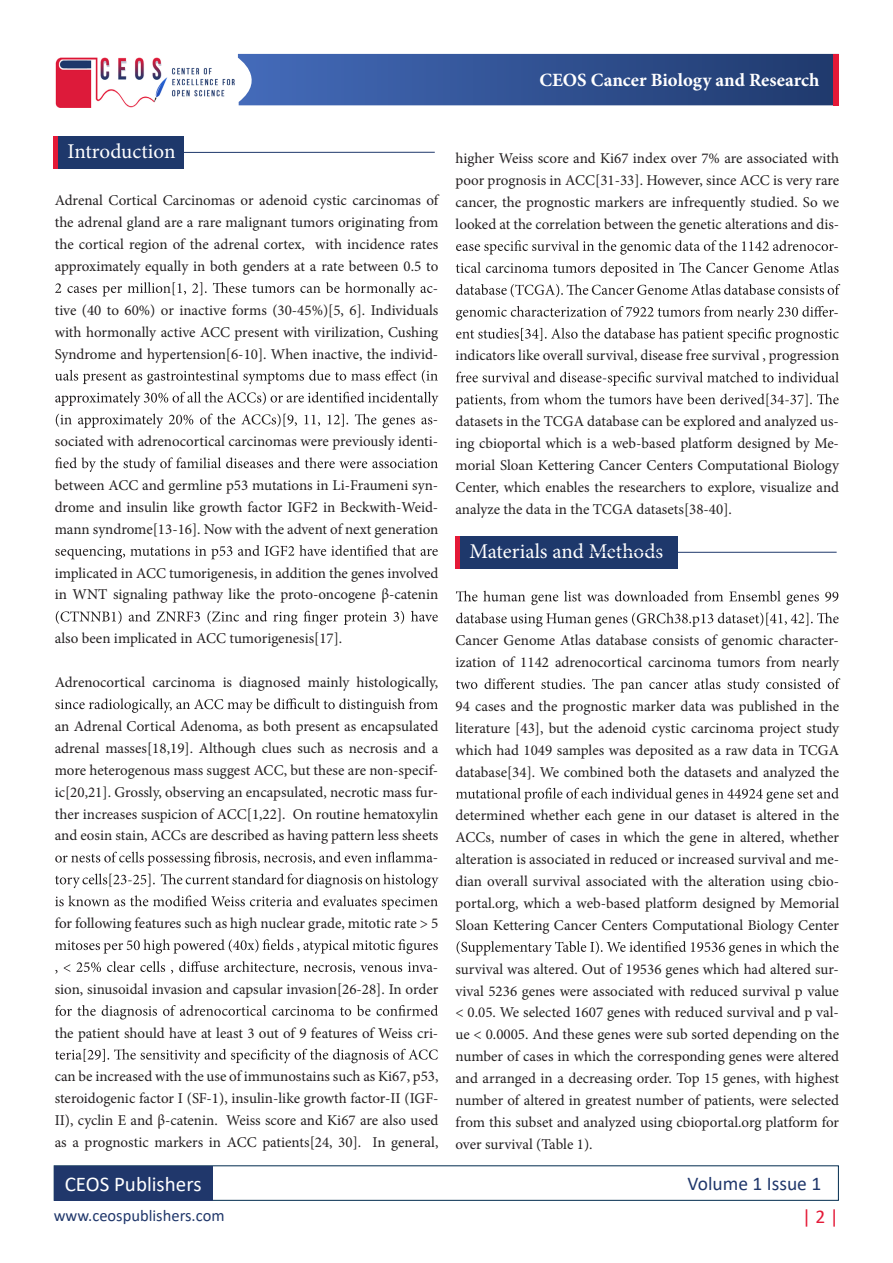
<style>
.page{position:relative;width:893px;height:1263px;background:#fff}
.page>*{position:absolute;margin:0;border:0;box-sizing:border-box;transform-origin:0 0}
.t1{font:21px "Minion Pro";color:#fff}
.t2{font:21px "Calibri";color:#fff}
.t3{font:19.5px "Calibri";color:#20376b}
.t4{font:19.5px "Calibri";color:#e41937}
.t5{font:700 18.75px "Minion Pro";color:#fff}
.t6{font:16.5px "Calibri";color:#20376b}
.t7{font:15px/21.9px "Minion Pro";color:#231f20;text-align:justify}
</style>
<div class="page">
<svg style="left:55px;top:282px;width:378px;height:15px"></svg>
<svg style="left:55px;top:370px;width:383px;height:14px"></svg>
<svg style="left:55px;top:392px;width:383px;height:14px"></svg>
<svg style="left:56px;top:414px;width:376px;height:14px"></svg>
<svg style="left:55px;top:457px;width:383px;height:15px"></svg>
<svg style="left:55px;top:545px;width:383px;height:14px"></svg>
<svg style="left:56px;top:611px;width:382px;height:14px"></svg>
<svg style="left:55px;top:698px;width:383px;height:15px"></svg>
<svg style="left:55px;top:852px;width:378px;height:14px"></svg>
<svg style="left:55px;top:873px;width:383px;height:15px"></svg>
<svg style="left:55px;top:895px;width:383px;height:15px"></svg>
<svg style="left:55px;top:939px;width:383px;height:15px"></svg>
<svg style="left:55px;top:961px;width:378px;height:12px"></svg>
<svg style="left:55px;top:1005px;width:383px;height:14px"></svg>
<svg style="left:55px;top:1049px;width:383px;height:14px"></svg>
<div style="left:54px;top:136px;width:130px;height:33px;background:#1e386b"></div>
<svg style="left:53px;top:136px;width:1px;height:33px"></svg>
<svg style="left:54px;top:136px;width:4px;height:33px"></svg>
<hr style="left:179px;top:152px;width:256px;height:1px;background:#1e386b">
<svg style="left:237px;top:54px;width:602px;height:51px;background:#355594"></svg>
<img style="left:55px;top:57px;width:179px;height:51px">
<div style="left:54px;top:1165px;width:785px;height:36px;border:1px solid #002b4e"></div>
<div style="left:54px;top:1165px;width:158px;height:35px;background:#20376b"></div>
<svg style="left:456px;top:240px;width:378px;height:15px"></svg>
<svg style="left:456px;top:262px;width:383px;height:14px"></svg>
<svg style="left:456px;top:284px;width:384px;height:13px"></svg>
<svg style="left:456px;top:306px;width:378px;height:14px"></svg>
<svg style="left:456px;top:328px;width:383px;height:14px"></svg>
<svg style="left:456px;top:372px;width:383px;height:14px"></svg>
<svg style="left:456px;top:393px;width:383px;height:15px"></svg>
<svg style="left:456px;top:591px;width:382px;height:14px"></svg>
<svg style="left:456px;top:612px;width:383px;height:15px"></svg>
<svg style="left:456px;top:678px;width:384px;height:15px"></svg>
<svg style="left:456px;top:788px;width:383px;height:14px"></svg>
<svg style="left:457px;top:941px;width:381px;height:14px"></svg>
<div style="left:455px;top:536px;width:222px;height:33px;background:#1e386b"></div>
<svg style="left:455px;top:536px;width:5px;height:33px"></svg>
<hr style="left:581px;top:552px;width:256px;height:1px;background:#1e386b">
<p class="t5" style="left:539px;top:67px;width:282px">CEOS Cancer Biology and Research</p>
<h1 class="t1" style="left:68px;top:137px;width:109px">Introduction</h1>
<p class="t7" style="left:55px;top:190px;width:385px;text-align:right">Adrenal Cortical Carcinomas or adenoid cystic carcinomas of the adrenal gland are a rare malignant tumors originating from the cortical region of the adrenal cortex, with incidence rates approximately equally in both genders at a rate between 0.5 to -<br>tive (40 to 60%) or inactive forms (30-45%)[5, 6]. Individuals with hormonally active ACC present with virilization, Cushing Syndrome and hypertension[6-10]. When inactive, the individ-</p>
<p class="t7" style="left:455px;top:148px;width:385px;text-align:right">higher Weiss score and Ki67 index over 7% are associated with poor prognosis in ACC[31-33]. However, since ACC is very rare cancer, the prognostic markers are infrequently studied. So we looked at the correlation between the genetic alterations and dis--</p>
<p class="t7" style="left:834px;top:301px;width:7px">-</p>
<p class="t7" style="left:455px;top:345px;width:385px">indicators like overall survival, disease free survival , progression</p>
<p class="t7" style="left:55px;top:409px;width:385px;text-align:right">-<br>sociated with adrenocortical carcinomas were previously identi-</p>
<p class="t7" style="left:55px;top:474px;width:385px">between ACC and germline p53 mutations in Li-Fraumeni syn&shy;drome and insulin like growth factor IGF2 in Beckwith-Weid&shy;mann syndrome[13-16]. Now with the advent of next generation</p>
<p class="t7" style="left:55px;top:562px;width:385px">implicated in ACC tumorigenesis, in addition the genes involved in WNT signaling pathway like the proto-oncogene β-catenin</p>
<p class="t7" style="left:55px;top:628px;width:289px">also been implicated in ACC tumorigenesis[17].</p>
<p class="t7" style="left:55px;top:671px;width:385px">Adrenocortical carcinoma is diagnosed mainly histologically,</p>
<p class="t7" style="left:55px;top:715px;width:385px;text-align:right">an Adrenal Cortical Adenoma, as both present as encapsulated adrenal masses[18,19]. Although clues such as necrosis and a more heterogenous mass suggest ACC, but these are non-specif&shy;ic[20,21]. Grossly, observing an encapsulated, necrotic mass fur&shy;ther increases suspicion of ACC[1,22]. On routine hematoxylin and eosin stain, ACCs are described as having pattern less sheets -</p>
<p class="t7" style="left:55px;top:912px;width:385px">for following features such as high nuclear grade, mitotic rate &gt; 5</p>
<p class="t7" style="left:55px;top:956px;width:385px;text-align:right">-<br>sion, sinusoidal invasion and capsular invasion[26-28]. In order</p>
<p class="t7" style="left:55px;top:1022px;width:385px">the patient should have at least 3 out of 9 features of Weiss cri-</p>
<p class="t7" style="left:55px;top:1066px;width:385px">can be increased with the use of immunostains such as Ki67, p53, steroidogenic factor I (SF-1), insulin-like growth factor-II (IGF-II), cyclin E and β-catenin. Weiss score and Ki67 are also used as a prognostic markers in ACC patients[24, 30]. In general,</p>
<p class="t7" style="left:455px;top:410px;width:385px">datasets in the TCGA database can be explored and analyzed us&shy;ing cbioportal which is a web-based platform designed by Me&shy;morial Sloan Kettering Cancer Centers Computational Biology Center, which enables the researchers to explore, visualize and analyze the data in the TCGA datasets[38-40].</p>
<h1 class="t1" style="left:469px;top:537px;width:195px">Materials and Methods</h1>
<p class="t7" style="left:455px;top:629px;width:385px">Cancer Genome Atlas database consists of genomic character&shy;ization of 1142 adrenocortical carcinoma tumors from nearly</p>
<p class="t7" style="left:455px;top:695px;width:385px">94 cases and the prognostic marker data was published in the literature [43], but the adenoid cystic carcinoma project study which had 1049 samples was deposited as a raw data in TCGA database[34]. We combined both the datasets and analyzed the</p>
<p class="t7" style="left:455px;top:805px;width:385px">determined whether each gene in our dataset is altered in the ACCs, number of cases in which the gene in altered, whether alteration is associated in reduced or increased survival and me&shy;dian overall survival associated with the alteration using cbio&shy;portal.org, which a web-based platform designed by Memorial Sloan Kettering Cancer Centers Computational Biology Center</p>
<p class="t7" style="left:455px;top:958px;width:385px">survival was altered. Out of 19536 genes which had altered sur&shy;vival 5236 genes were associated with reduced survival p value &lt; 0.05. We selected 1607 genes with reduced survival and p val&shy;ue &lt; 0.0005. And these genes were sub sorted depending on the number of cases in which the corresponding genes were altered and arranged in a decreasing order. Top 15 genes, with highest number of altered in greatest number of patients, were selected from this subset and analyzed using cbioportal.org platform for over survival (Table 1).</p>
<h1 class="t2" style="left:65px;top:1169px;width:138px">CEOS Publishers</h1>
<h2 class="t3" style="left:688px;top:1169px;width:135px">Volume 1 Issue 1</h2>
<h2 class="t4" style="left:802px;top:1202px;width:38px">| 2 |</h2>
<p class="t6" style="left:54px;top:1204px;width:172px">www.ceospublishers.com</p>
</div>
